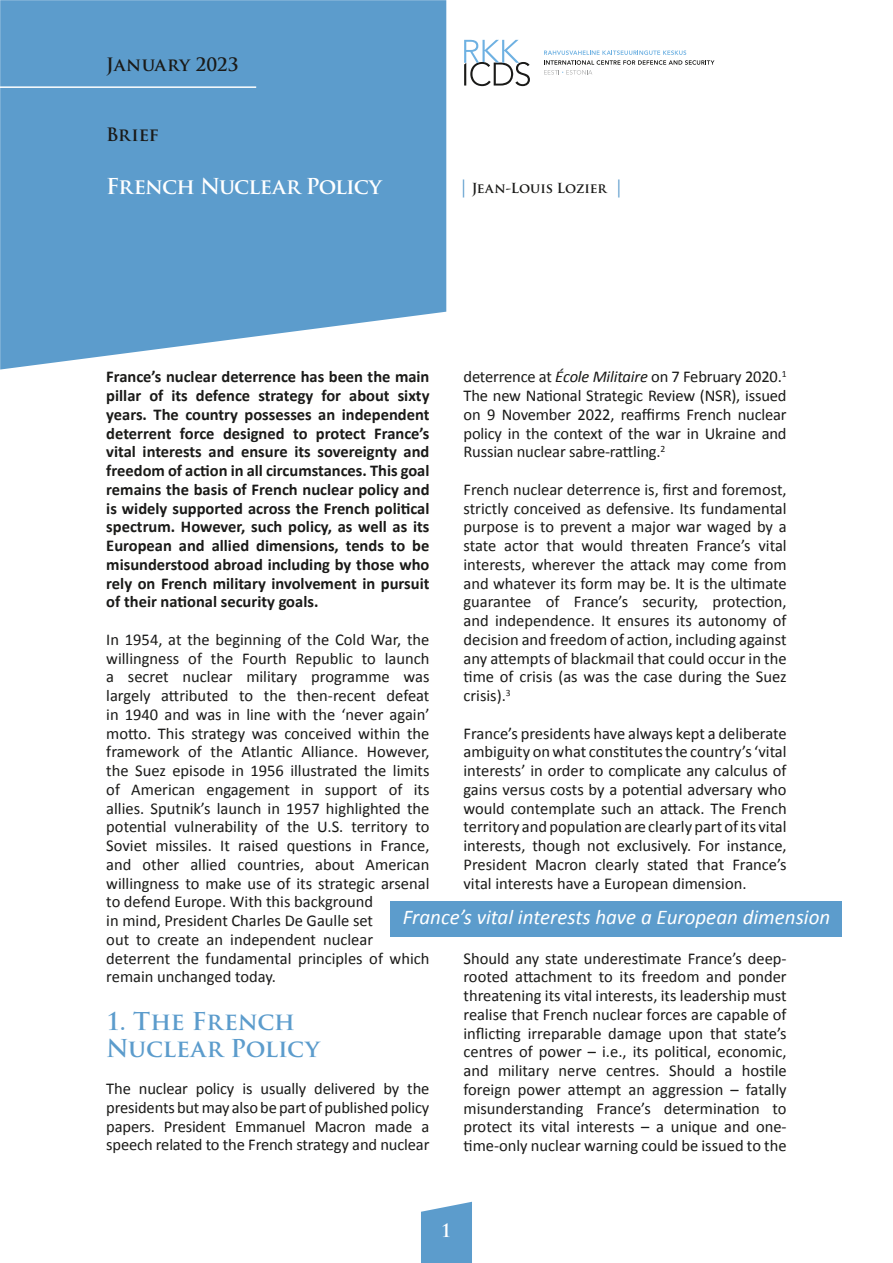
<style>
.page{position:relative;width:893px;height:1263px;background:#fff}
.page>*{position:absolute;margin:0;border:0;box-sizing:border-box;transform-origin:0 0}
.t1{font:700 24px/27px "Trajan Pro";letter-spacing:-.005em;color:#5c9ccc}
.t2{font:700 21.3px "Trajan Pro";letter-spacing:-.035em;color:#fff}
.t3{font:italic 21px "Calibri";color:#fff}
.t4{font:700 18px "Trajan Pro";letter-spacing:.005em;color:#1a1a18}
.t5{font:700 18px "Trajan Pro";color:#fff}
.t6{font:16.5px/18.8px "Calibri";color:#1a1a18;text-align:justify}
.t7{font:700 16.5px/18.8px "Calibri";color:#1a1a18;text-align:justify}
.t8{font:700 13.5px "Trajan Pro";letter-spacing:-.005em;color:#1a1a18}
.s1{font-size:18px;color:#5c9ccc}
.s2{font-style:italic}
</style>
<div class="page">
<svg style="left:421px;top:1202px;width:51px;height:61px"></svg>
<svg style="left:464px;top:40px;width:66px;height:46px"></svg>
<svg style="left:544px;top:50px;width:170px;height:25px"></svg>
<svg style="left:0;top:0;width:446px;height:369px;fill:#5c9ccc"></svg>
<hr style="left:0;top:86px;width:256px;height:2px;background:#fff">
<div style="left:390px;top:901px;width:452px;height:35px;background:#5c9ccc"></div>
<p class="t4" style="left:106px;top:54px;width:134px">January 2023</p>
<p class="t4" style="left:106px;top:123px;width:54px">Brief</p>
<p class="t2" style="left:106px;top:173px;width:277px">French Nuclear Policy</p>
<p class="t8" style="left:459px;top:180px;width:166px"><span class="s1">|</span> Jean-Louis Lozier <span class="s1">|</span></p>
<p class="t6" style="left:463px;top:367px;width:325px">deterrence at <span class="s2">École Militaire</span> on 7 February 2020.<sup>1<br></sup>The new National Strategic Review (NSR), issued on 9 November 2022, reaffirms French nuclear policy in the context of the war in Ukraine and Russian nuclear sabre-rattling.<sup>2</sup></p>
<p class="t6" style="left:463px;top:479px;width:325px">French nuclear deterrence is, first and foremost, strictly conceived as defensive. Its fundamental purpose is to prevent a major war waged by a state actor that would threaten France’s vital interests, wherever the attack may come from and whatever its form may be. It is the ultimate guarantee of France’s security, protection, and independence. It ensures its autonomy of decision and freedom of action, including against any attempts of blackmail that could occur in the time of crisis (as was the case during the Suez crisis).<sup>3</sup></p>
<p class="t6" style="left:463px;top:723px;width:325px">France’s presidents have always kept a deliberate ambiguity on what constitutes the country’s ‘vital interests’ in order to complicate any calculus of gains versus costs by a potential adversary who would contemplate such an attack. The French territory and population are clearly part of its vital interests, though not exclusively. For instance, President Macron clearly stated that France’s vital interests have a European dimension.</p>
<p class="t7" style="left:106px;top:367px;width:325px">France’s nuclear deterrence has been the main pillar of its defence strategy for about sixty years. The country possesses an independent deterrent force designed to protect France’s vital interests and ensure its sovereignty and freedom of action in all circumstances. This goal remains the basis of French nuclear policy and is widely supported across the French political spectrum. However, such policy, as well as its European and allied dimensions, tends to be misunderstood abroad including by those who rely on French military involvement in pursuit of their national security goals.</p>
<p class="t6" style="left:106px;top:629px;width:325px;text-align:left">In 1954, at the beginning of the Cold War, the willingness of the Fourth Republic to launch a secret nuclear military programme was largely attributed to the then-recent defeat in 1940 and was in line with the ‘never again’ motto. This strategy was conceived within the framework of the Atlantic Alliance. However, the Suez episode in 1956 illustrated the limits of American engagement in support of its allies. Sputnik’s launch in 1957 highlighted the potential vulnerability of the U.S. territory to Soviet missiles. It raised questions in France, and other allied countries, about American willingness to make use of its strategic arsenal to defend Europe. With this background<br>in mind, President Charles De Gaulle set<br>out to create an independent nuclear deterrent the fundamental principles of which remain unchanged today.</p>
<h1 class="t1" style="left:106px;top:1008px;width:215px">1. The French<br>Nuclear Policy</h1>
<p class="t6" style="left:106px;top:1078px;width:325px">The nuclear policy is usually delivered by the presidents but may also be part of published policy papers. President Emmanuel Macron made a speech related to the French strategy and nuclear</p>
<p class="t3" style="left:403px;top:902px;width:429px">France’s vital interests have a European dimension</p>
<p class="t6" style="left:463px;top:948px;width:325px">Should any state underestimate France’s deep&shy;rooted attachment to its freedom and ponder threatening its vital interests, its leadership must realise that French nuclear forces are capable of inflicting irreparable damage upon that state’s centres of power – i.e., its political, economic, and military nerve centres. Should a hostile foreign power attempt an aggression – fatally misunderstanding France’s determination to protect its vital interests – a unique and one&shy;time-only nuclear warning could be issued to the</p>
<p class="t5" style="left:441px;top:1219px;width:12px">1</p>
</div>
